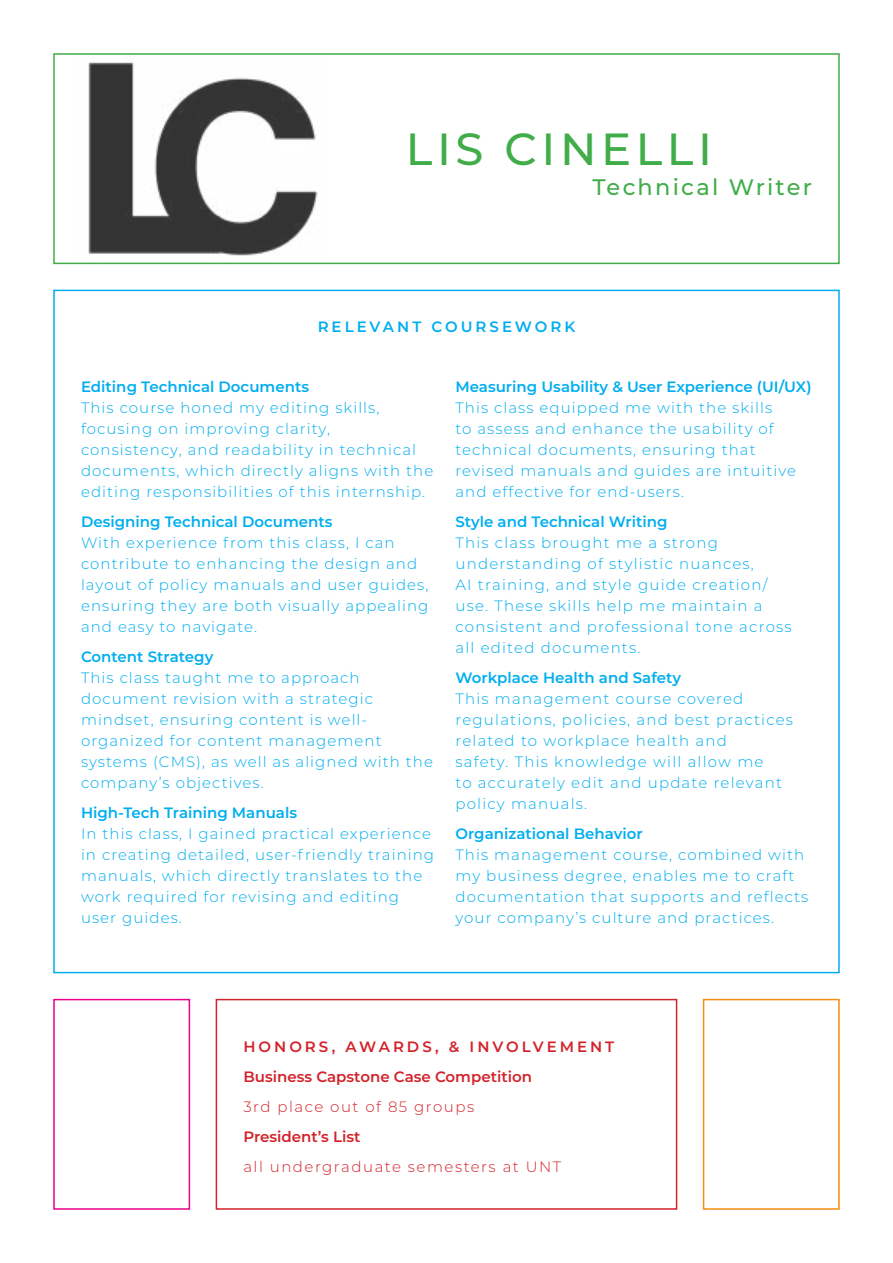
<style>
.page{position:relative;width:893px;height:1263px;background:#fff}
.page>*{position:absolute;margin:0;border:0;box-sizing:border-box;transform-origin:0 0}
.t1{font:500 45px "Montserrat";letter-spacing:.1em;color:#41ad49}
.t2{font:500 22.5px "Montserrat";letter-spacing:.1em;color:#41ad49}
.t3{font:300 15px/21px "Montserrat";letter-spacing:.07em;color:#00aeef}
.t4{font:600 15px "Montserrat";color:#00aeef}
.t5{font:600 15px/30px "Montserrat";color:#d2232a}
.t6{font:300 15px "Montserrat";letter-spacing:.1em;color:#d2232a}
.t7{font:600 15px "Montserrat";letter-spacing:.2em;color:#00aeef}
</style>
<div class="page">
<div style="left:53px;top:999px;width:137px;height:211px;border:2px solid #ec008c"></div>
<div style="left:703px;top:999px;width:137px;height:211px;border:2px solid #f28e13"></div>
<div style="left:53px;top:53px;width:787px;height:211px;border:2px solid #41ad49"></div>
<div style="left:216px;top:999px;width:461px;height:211px;border:2px solid #d2232a"></div>
<img style="left:77px;top:54px;width:252px;height:209px">
<h1 class="t1" style="left:406px;top:118px;width:308px">LIS CINELLI</h1>
<h2 class="t2" style="left:592px;top:172px;width:221px">Technical Writer</h2>
<p class="t7" style="left:318px;top:316px;width:259px">RELEVANT COURSEWORK</p>
<p class="t4" style="left:81px;top:376px;width:230px">Editing Technical Documents</p>
<p class="t3" style="left:81px;top:397px;width:354px">This course honed my editing skills, focusing on improving clarity, consistency, and readability in technical documents, which directly aligns with the editing responsibilities of this internship.</p>
<p class="t4" style="left:81px;top:511px;width:253px">Designing Technical Documents</p>
<p class="t3" style="left:81px;top:532px;width:349px">With experience from this class, I can contribute to enhancing the design and layout of policy manuals and user guides, ensuring they are both visually appealing and easy to navigate.</p>
<p class="t4" style="left:81px;top:646px;width:134px">Content Strategy</p>
<p class="t3" style="left:81px;top:667px;width:353px">This class taught me to approach document revision with a strategic mindset, ensuring content is well&shy;organized for content management systems (CMS), as well as aligned with the company’s objectives.</p>
<p class="t4" style="left:81px;top:802px;width:218px">High-Tech Training Manuals</p>
<p class="t3" style="left:81px;top:823px;width:355px">In this class, I gained practical experience in creating detailed, user-friendly training manuals, which directly translates to the work required for revising and editing user guides.</p>
<p class="t4" style="left:455px;top:376px;width:358px">Measuring Usability &amp; User Experience (UI/UX)</p>
<p class="t3" style="left:455px;top:397px;width:342px">This class equipped me with the skills<br>to assess and enhance the usability of technical documents, ensuring that revised manuals and guides are intuitive and effective for end-users.</p>
<p class="t4" style="left:455px;top:511px;width:214px">Style and Technical Writing</p>
<p class="t3" style="left:455px;top:532px;width:338px">This class brought me a strong understanding of stylistic nuances,<br>AI training, and style guide creation/ use. These skills help me maintain a consistent and professional tone across all edited documents.</p>
<p class="t4" style="left:455px;top:667px;width:227px">Workplace Health and Safety</p>
<p class="t3" style="left:455px;top:688px;width:339px">This management course covered regulations, policies, and best practices related to workplace health and<br>safety. This knowledge will allow me<br>to accurately edit and update relevant policy manuals.</p>
<p class="t4" style="left:455px;top:823px;width:189px">Organizational Behavior</p>
<p class="t3" style="left:455px;top:844px;width:354px">This management course, combined with my business degree, enables me to craft documentation that supports and reflects your company’s culture and practices.</p>
<p class="t5" style="left:243px;top:1030px;width:372px">HONORS, AWARDS, &amp; INVOLVEMENT<br>Business Capstone Case Competition</p>
<p class="t6" style="left:243px;top:1096px;width:232px">3rd place out of 85 groups</p>
<p class="t5" style="left:243px;top:1120px;width:119px">President’s List</p>
<p class="t6" style="left:243px;top:1156px;width:319px">all undergraduate semesters at UNT</p>
</div>
